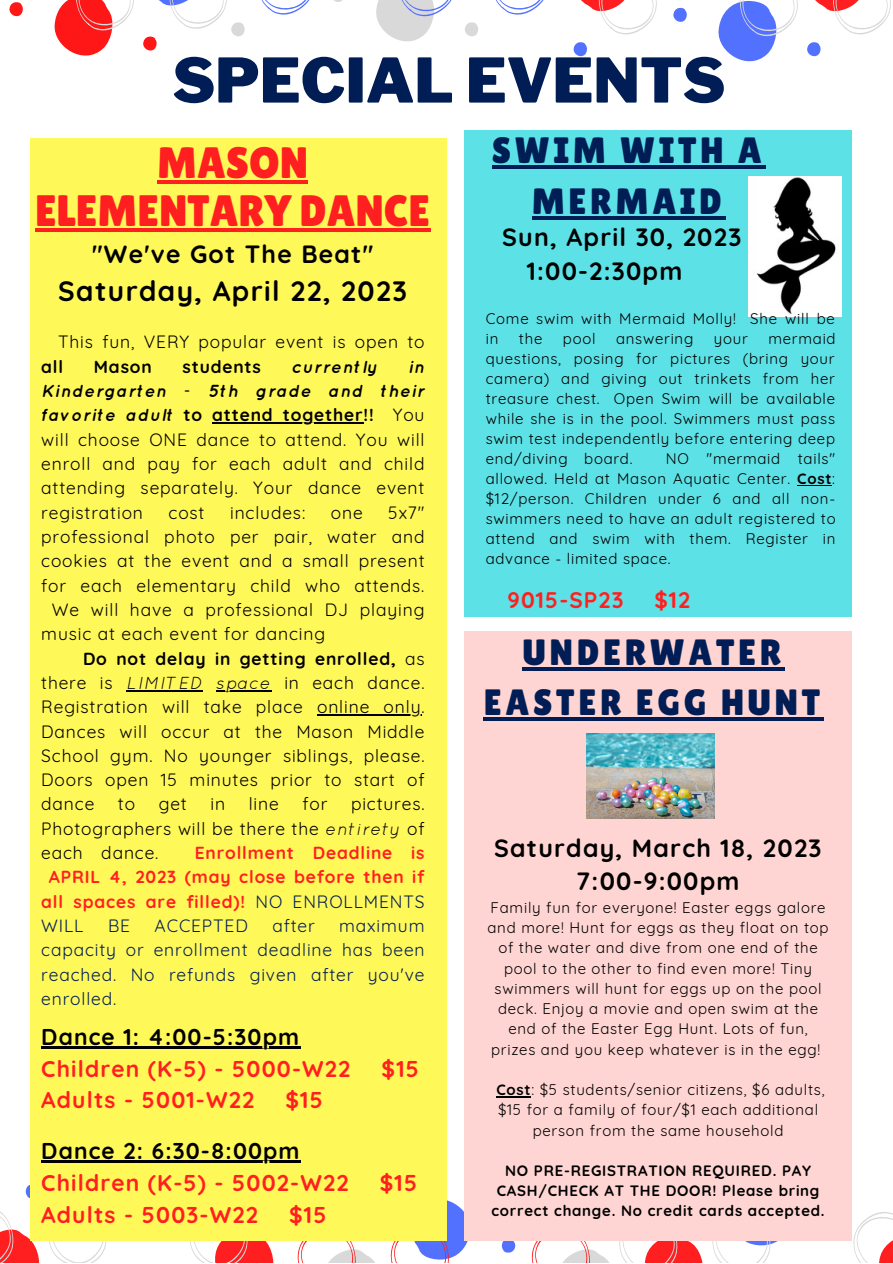
<style>
.page{position:relative;width:893px;height:1264px;background:#fff}
.page>*{position:absolute;margin:0;border:0;box-sizing:border-box;transform-origin:0 0}
.t1{font:900 60.9px "Libre Franklin";color:#001d55}
.t2{font:43.95px/47.2px "Lilita One";color:#ff1f20;text-align:center}
.t3{font:36.6px/50.6px "Lilita One";letter-spacing:.1em;color:#001d55;text-align:center}
.t4{font:700 27.9px "Quicksand";letter-spacing:.05em;color:#000}
.t5{font:700 24.9px/33.8px "Quicksand";letter-spacing:.05em;color:#000;text-align:center}
.t6{font:700 22.8px "Quicksand";letter-spacing:.05em;color:#ff1f20}
.t7{font:700 22.8px "Quicksand";letter-spacing:.05em;color:#000}
.t8{font:700 22.5px "Quicksand";letter-spacing:.05em;color:#ff1f20}
.t9{font:17.4px/24.3px "Quicksand";letter-spacing:.05em;color:#000;text-align:justify}
.t10{font:17.4px/24.3px "Quicksand";letter-spacing:.05em;color:#001d55;text-align:justify}
.t11{font:700 17.4px "Quicksand";letter-spacing:.05em;color:#ff1f20}
.t12{font:700 17.4px "Quicksand";letter-spacing:.05em;color:#000}
.t13{font:italic 700 17.4px "Quicksand";letter-spacing:.05em;color:#000}
.t14{font:15px/20px "Quicksand";letter-spacing:.05em;color:#000;text-align:center}
.t15{font:700 15px/20.2px "Quicksand";letter-spacing:.05em;color:#000;text-align:center}
.s1{font-weight:700;font-style:italic}
.s2{font-weight:700}
.s3{font-weight:400}
.s4{font-style:italic}
.s5{font-weight:400;color:#001d55}
</style>
<div class="page">
<svg style="left:9px;top:2px;width:14px;height:15px"></svg>
<svg style="left:54px;top:0;width:80px;height:56px"></svg>
<svg style="left:143px;top:0;width:102px;height:51px"></svg>
<svg style="left:261px;top:0;width:49px;height:15px"></svg>
<svg style="left:334px;top:0;width:8px;height:2px"></svg>
<svg style="left:465px;top:22px;width:13px;height:15px"></svg>
<svg style="left:376px;top:0;width:76px;height:41px"></svg>
<svg style="left:496px;top:0;width:48px;height:15px"></svg>
<svg style="left:573px;top:42px;width:14px;height:15px"></svg>
<svg style="left:581px;top:0;width:76px;height:35px"></svg>
<svg style="left:673px;top:8px;width:14px;height:14px"></svg>
<svg style="left:807px;top:42px;width:14px;height:15px"></svg>
<svg style="left:718px;top:0;width:80px;height:61px"></svg>
<svg style="left:815px;top:0;width:76px;height:35px"></svg>
<svg style="left:853px;top:1212px;width:39px;height:50px"></svg>
<svg style="left:531px;top:1240px;width:262px;height:22px"></svg>
<svg style="left:501px;top:1240px;width:14px;height:12px"></svg>
<svg style="left:390px;top:1199px;width:81px;height:63px"></svg>
<svg style="left:297px;top:1240px;width:87px;height:22px"></svg>
<svg style="left:189px;top:1240px;width:86px;height:22px"></svg>
<svg style="left:25px;top:1185px;width:5px;height:13px"></svg>
<svg style="left:48px;top:1240px;width:81px;height:22px"></svg>
<svg style="left:0;top:1211px;width:42px;height:51px"></svg>
<div style="left:464px;top:130px;width:387px;height:486px;background:#5ce1e6"></div>
<div style="left:30px;top:138px;width:416px;height:1102px;background:#fff859"></div>
<div style="left:464px;top:631px;width:387px;height:609px;background:#fed5d2"></div>
<img style="left:586px;top:733px;width:128px;height:85px">
<img style="left:748px;top:177px;width:93px;height:139px">
<hr style="left:157px;top:181px;width:151px;height:3px;background:#ff1f20">
<hr style="left:35px;top:228px;width:395px;height:3px;background:#ff1f20">
<hr style="left:212px;top:422px;width:151px;height:2px;background:#000">
<hr style="left:126px;top:689px;width:77px;height:2px;background:#000">
<hr style="left:216px;top:689px;width:55px;height:2px;background:#000">
<hr style="left:317px;top:714px;width:104px;height:1px;background:#000">
<hr style="left:41px;top:1046px;width:259px;height:2px;background:#000">
<hr style="left:41px;top:1160px;width:260px;height:2px;background:#000">
<hr style="left:523px;top:667px;width:262px;height:3px;background:#001d55">
<hr style="left:484px;top:717px;width:339px;height:4px;background:#001d55">
<hr style="left:496px;top:1096px;width:35px;height:1px;background:#000">
<hr style="left:492px;top:165px;width:273px;height:4px;background:#001d55">
<hr style="left:531px;top:216px;width:194px;height:3px;background:#001d55">
<hr style="left:797px;top:485px;width:35px;height:1px;background:#000">
<h1 class="t1" style="left:172px;top:44px;width:554px">SPECIAL EVENTS</h1>
<h2 class="t2" style="left:35px;top:139px;width:396px">MASON<br>ELEMENTARY DANCE</h2>
<h3 class="t5" style="left:92px;top:236px;width:283px">"We've Got The Beat"</h3>
<h3 class="t4" style="left:58px;top:273px;width:350px">Saturday, April 22, 2023</h3>
<p class="t9" style="left:58px;top:329px;width:368px">This fun, VERY popular event is open to</p>
<p class="t12" style="left:41px;top:355px;width:23px">all</p>
<p class="t12" style="left:94px;top:355px;width:59px">Mason</p>
<p class="t12" style="left:182px;top:355px;width:80px">students</p>
<p class="t13" style="left:291px;top:356px;width:87px">currently</p>
<p class="t9" style="left:41px;top:354px;width:385px;text-indent:367px"><span class="s1">in Kindergarten - 5th grade and their favorite adult</span> <span class="s2">to attend together!!</span> You will choose ONE dance to attend. You will enroll and pay for each adult and child attending separately. Your dance event registration</p>
<p class="t9" style="left:168px;top:500px;width:37px">cost</p>
<p class="t9" style="left:230px;top:500px;width:77px">includes:</p>
<p class="t9" style="left:331px;top:500px;width:33px">one</p>
<p class="t9" style="left:388px;top:500px;width:38px">5x7"</p>
<p class="t9" style="left:41px;top:524px;width:385px">professional photo per pair, water and</p>
<p class="t9" style="left:41px;top:548px;width:385px">cookies at the event and a small present</p>
<p class="t9" style="left:41px;top:573px;width:384px">for each elementary child who attends.</p>
<p class="t9" style="left:52px;top:597px;width:374px">We will have a professional DJ playing</p>
<p class="t9" style="left:41px;top:621px;width:285px">music at each event for dancing</p>
<p class="t12" style="left:83px;top:647px;width:343px">Do not delay in getting enrolled, <span class="s3">as</span></p>
<p class="t9" style="left:41px;top:670px;width:384px">there is <span class="s4">LIMITED space</span> in each dance.</p>
<p class="t9" style="left:41px;top:694px;width:385px">Registration will take place online only.</p>
<p class="t9" style="left:41px;top:718px;width:384px">Dances will occur at the Mason Middle</p>
<p class="t9" style="left:41px;top:743px;width:385px">School gym. No younger siblings, please.</p>
<p class="t9" style="left:41px;top:767px;width:385px">Doors open 15 minutes prior to start of</p>
<p class="t9" style="left:41px;top:791px;width:55px">dance</p>
<p class="t9" style="left:118px;top:791px;width:19px">to</p>
<p class="t9" style="left:159px;top:791px;width:30px">get</p>
<p class="t9" style="left:210px;top:791px;width:16px">in</p>
<p class="t9" style="left:249px;top:791px;width:32px">line</p>
<p class="t9" style="left:302px;top:791px;width:26px">for</p>
<p class="t9" style="left:41px;top:791px;width:385px;text-indent:310px">pictures.<br>Photographers will be there the <span class="s4">entirety</span> of each dance.</p>
<p class="t11" style="left:195px;top:841px;width:231px">Enrollment Deadline is</p>
<p class="t11" style="left:49px;top:866px;width:377px">APRIL 4, 2023 (may close before then if</p>
<p class="t11" style="left:41px;top:890px;width:385px">all spaces are filled)! <span class="s5">NO ENROLLMENTS</span></p>
<p class="t10" style="left:41px;top:913px;width:44px">WILL</p>
<p class="t10" style="left:108px;top:913px;width:24px">BE</p>
<p class="t10" style="left:155px;top:913px;width:95px">ACCEPTED</p>
<p class="t10" style="left:272px;top:913px;width:44px">after</p>
<p class="t10" style="left:41px;top:913px;width:385px;text-indent:298px">maximum capacity or enrollment deadline has been reached. No refunds given after you've enrolled.</p>
<h3 class="t7" style="left:41px;top:1022px;width:259px">Dance 1: 4:00-5:30pm</h3>
<h3 class="t6" style="left:41px;top:1053px;width:310px">Children (K-5) - 5000-W22</h3>
<h3 class="t6" style="left:381px;top:1053px;width:39px">$15</h3>
<h3 class="t6" style="left:41px;top:1085px;width:214px">Adults - 5001-W22</h3>
<h3 class="t6" style="left:285px;top:1085px;width:39px">$15</h3>
<h3 class="t7" style="left:41px;top:1136px;width:260px">Dance 2: 6:30-8:00pm</h3>
<h3 class="t6" style="left:41px;top:1168px;width:309px">Children (K-5) - 5002-W22</h3>
<h3 class="t6" style="left:380px;top:1168px;width:39px">$15</h3>
<h3 class="t6" style="left:41px;top:1200px;width:218px">Adults - 5003-W22</h3>
<h3 class="t6" style="left:289px;top:1200px;width:39px">$15</h3>
<h3 class="t3" style="left:492px;top:125px;width:271px">SWIM WITH A<br>MERMAID</h3>
<h3 class="t5" style="left:526px;top:220px;width:216px;text-align:left;text-indent:-25px">Sun, April 30, 2023<br>1:00-2:30pm</h3>
<p class="t14" style="left:485px;top:308px;width:350px;text-align:left">Come swim with Mermaid Molly! She will be in</p>
<p class="t14" style="left:485px;top:328px;width:351px;text-align:justify;text-indent:283px">mermaid questions, posing for pictures (bring your camera) and giving out trinkets from her treasure chest. Open Swim will be available while she is in the pool. Swimmers must pass swim test independently before entering deep end/diving board.</p>
<p class="t14" style="left:519px;top:328px;width:25px">the</p>
<p class="t14" style="left:563px;top:328px;width:34px">pool</p>
<p class="t14" style="left:616px;top:328px;width:79px">answering</p>
<p class="t14" style="left:713px;top:328px;width:35px">your</p>
<p class="t14" style="left:485px;top:448px;width:351px;text-align:justify;text-indent:180px">NO "mermaid tails" allowed. Held at Mason Aquatic Center. <span class="s2">Cost</span>: $12/person. Children under 6 and all non&shy;swimmers need to have an adult registered to attend and swim with them. Register in advance - limited space.</p>
<h3 class="t8" style="left:507px;top:585px;width:117px">9015-SP23</h3>
<h3 class="t8" style="left:654px;top:585px;width:37px">$12</h3>
<h3 class="t3" style="left:484px;top:626px;width:338px">UNDERWATER<br>EASTER EGG HUNT</h3>
<h3 class="t5" style="left:494px;top:830px;width:329px">Saturday, March 18, 2023<br>7:00-9:00pm</h3>
<p class="t14" style="left:487px;top:897px;width:342px">Family fun for everyone! Easter eggs galore and more! Hunt for eggs as they float on top of the water and dive from one end of the pool to the other to find even more! Tiny swimmers will hunt for eggs up on the pool deck. Enjoy a movie and open swim at the end of the Easter Egg Hunt. Lots of fun, prizes and you keep whatever is in the egg!</p>
<p class="t14" style="left:496px;top:1079px;width:330px"><span class="s2">Cost</span>: $5 students/senior citizens, $6 adults, $15 for a family of four/$1 each additional person from the same household</p>
<p class="t15" style="left:491px;top:1160px;width:334px">NO PRE-REGISTRATION REQUIRED. PAY<br>CASH/CHECK AT THE DOOR! Please bring correct change. No credit cards accepted.</p>
</div>
